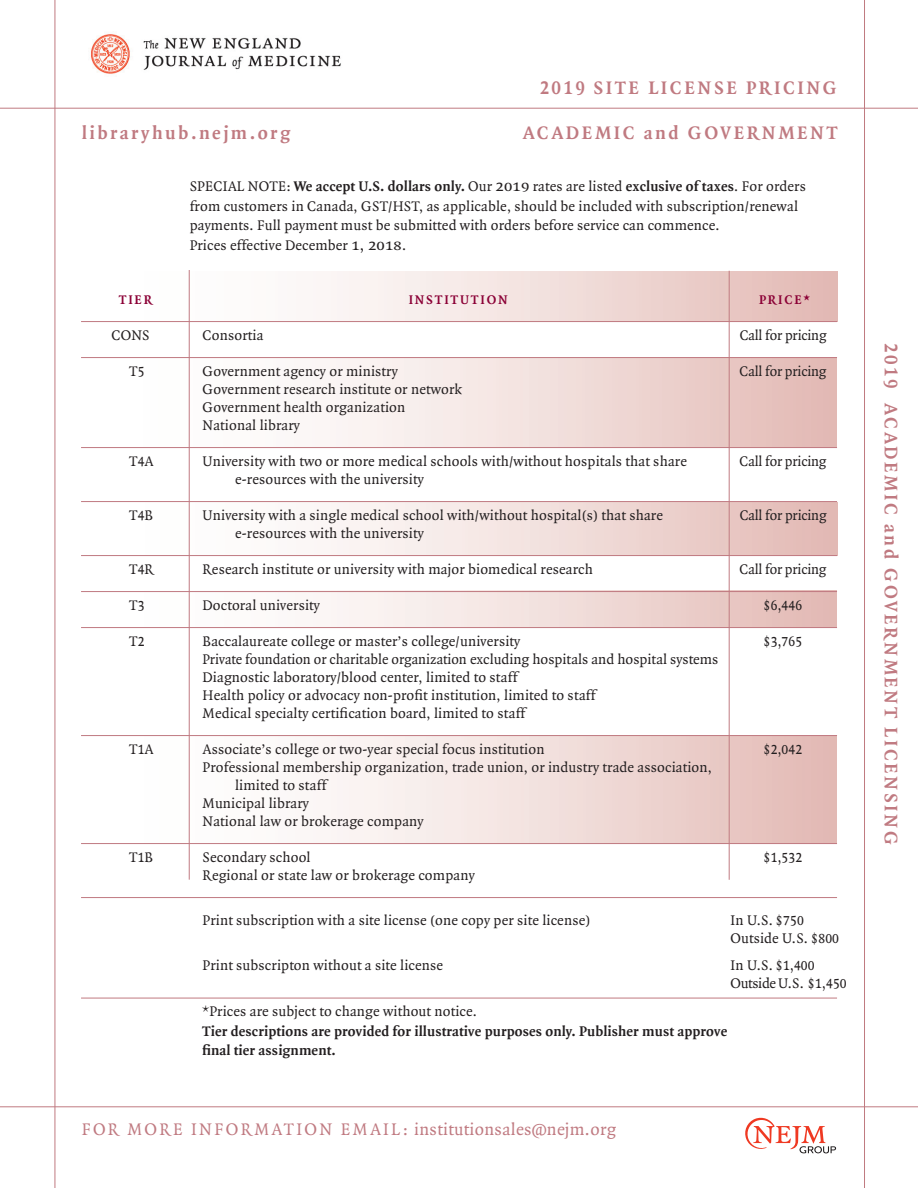
<style>
.page{position:relative;width:918px;height:1188px;background:#fff}
.page>*{position:absolute;margin:0;border:0;box-sizing:border-box;transform-origin:0 0}
.t1{font:700 19.5px "Quadraat";letter-spacing:.13em;color:#c07a81}
.t2{font:18px "Quadraat";letter-spacing:.02em;color:#c07a81}
.t3{font:18px "Quadraat Small Caps";letter-spacing:.01em;color:#231f20;scale:.75 1}
.t4{font:15px/18px "Quadraat";letter-spacing:.01em;color:#231f20}
.t5{font:700 15px/19.5px "Quadraat";letter-spacing:.01em;color:#231f20}
.t6{font:15px "Quadraat";letter-spacing:-.01em;color:#231f20}
.t7{font:15px/18px "Quadraat";letter-spacing:-.02em;color:#231f20}
.t8{font:700 13.5px "Quadraat";letter-spacing:.13em;color:#8b0136}
.s1{font-family:"Quadraat Bold Caps";font-weight:400;font-size:25.2px}
.s2{font-weight:700}
.s3{font-family:"Quadraat Small Caps";font-size:16.5px}
.s4{font-family:"Quadraat Small Caps";font-size:18px}
</style>
<div class="page">
<div style="left:82px;top:736px;width:755px;height:108px;background:linear-gradient(to right,#fff,#e5c0bb)"></div>
<div style="left:82px;top:502px;width:755px;height:54px;background:linear-gradient(to right,#fff,#e5c0bb)"></div>
<div style="left:80px;top:358px;width:757px;height:89px;background:linear-gradient(to right,#fff,#e5c0bb)"></div>
<div style="left:82px;top:271px;width:755px;height:50px;background:linear-gradient(to right,#fff,#e5c0bb)"></div>
<div style="left:82px;top:590px;width:755px;height:37px;background:linear-gradient(to right,#fff,#e5c0bb)"></div>
<img style="left:91px;top:34px;width:250px;height:40px">
<hr style="left:0;top:1107px;width:918px;height:1px;background:#c07a81">
<hr style="left:0;top:108px;width:918px;height:1px;background:#c07a81">
<hr style="left:55px;top:0;width:1px;height:1188px;background:#c07a81">
<hr style="left:864px;top:0;width:1px;height:1188px;background:#c07a81">
<hr style="left:189px;top:270px;width:1px;height:610px;background:#c07a81">
<hr style="left:729px;top:271px;width:1px;height:609px;background:#c07a81">
<svg style="left:745px;top:1118px;width:91px;height:35px"></svg>
<hr style="left:81px;top:321px;width:756px;height:1px;background:#c07a81">
<hr style="left:81px;top:357px;width:756px;height:1px;background:#c07a81">
<hr style="left:81px;top:447px;width:756px;height:1px;background:#c07a81">
<hr style="left:81px;top:501px;width:756px;height:1px;background:#c07a81">
<hr style="left:81px;top:555px;width:756px;height:1px;background:#c07a81">
<hr style="left:81px;top:591px;width:756px;height:1px;background:#c07a81">
<hr style="left:81px;top:627px;width:756px;height:1px;background:#c07a81">
<hr style="left:81px;top:735px;width:756px;height:1px;background:#c07a81">
<hr style="left:81px;top:843px;width:756px;height:1px;background:#c07a81">
<hr style="left:81px;top:897px;width:756px;height:1px;background:#c07a81">
<hr style="left:81px;top:998px;width:756px;height:1px;background:#c07a81">
<h1 class="t1" style="left:540px;top:77px;width:299px"><span class="s1">2019</span> SITE LICENSE PRICING</h1>
<h1 class="t1" style="left:82px;top:122px;width:210px">libraryhub.nejm.org</h1>
<h1 class="t1" style="left:523px;top:122px;width:317px">ACADEMIC and GOVERNMENT</h1>
<p class="t4" style="left:190px;top:177px;width:618px;line-height:19.5px">SPECIAL NOTE: <span class="s2">We accept U.S. dollars only.</span> Our <span class="s3">2019</span> rates are listed <span class="s2">exclusive of taxes</span>. For orders from customers in Canada, GST/HST, as applicable, should be included with subscription/renewal payments. Full payment must be submitted with orders before service can commence.<br>Prices effective December <span class="s3">1, 2018</span>.</p>
<p class="t8" style="left:119px;top:292px;width:35px">TIER</p>
<p class="t8" style="left:409px;top:292px;width:100px">INSTITUTION</p>
<p class="t8" style="left:759px;top:292px;width:53px">PRICE*</p>
<p class="t4" style="left:111px;top:326px;width:40px">CONS</p>
<p class="t4" style="left:203px;top:326px;width:62px">Consortia</p>
<p class="t6" style="left:740px;top:327px;width:88px">Call for pricing</p>
<p class="t4" style="left:129px;top:362px;width:17px">T<span class="s4">5</span></p>
<p class="t4" style="left:203px;top:362px;width:197px">Government agency or ministry</p>
<p class="t6" style="left:740px;top:363px;width:88px">Call for pricing</p>
<p class="t4" style="left:203px;top:380px;width:261px">Government research institute or network<br>Government health organization<br>National library</p>
<p class="t4" style="left:129px;top:452px;width:26px">T<span class="s4">4</span>A</p>
<p class="t4" style="left:203px;top:452px;width:486px">University with two or more medical schools with/without hospitals that share</p>
<p class="t6" style="left:740px;top:453px;width:88px">Call for pricing</p>
<p class="t4" style="left:235px;top:470px;width:190px">e-resources with the university</p>
<p class="t4" style="left:129px;top:506px;width:26px">T<span class="s4">4</span>B</p>
<p class="t4" style="left:203px;top:506px;width:462px">University with a single medical school with/without hospital(s) that share</p>
<p class="t6" style="left:740px;top:507px;width:88px">Call for pricing</p>
<p class="t4" style="left:235px;top:524px;width:190px">e-resources with the university</p>
<p class="t4" style="left:129px;top:560px;width:26px">T<span class="s4">4</span>R</p>
<p class="t4" style="left:203px;top:560px;width:392px">Research institute or university with major biomedical research</p>
<p class="t6" style="left:740px;top:561px;width:88px">Call for pricing</p>
<p class="t4" style="left:129px;top:596px;width:17px">T<span class="s4">3</span></p>
<p class="t4" style="left:203px;top:596px;width:119px">Doctoral university</p>
<p class="t3" style="left:764px;top:595px;width:53px">$6,446</p>
<p class="t4" style="left:129px;top:632px;width:17px">T<span class="s4">2</span></p>
<p class="t4" style="left:203px;top:632px;width:319px">Baccalaureate college or master’s college/university</p>
<p class="t3" style="left:764px;top:631px;width:53px">$3,765</p>
<p class="t4" style="left:203px;top:650px;width:517px">Private foundation or charitable organization excluding hospitals and hospital systems Diagnostic laboratory/blood center, limited to staff<br>Health policy or advocacy non-profit institution, limited to staff<br>Medical specialty certification board, limited to staff</p>
<p class="t4" style="left:129px;top:740px;width:26px">T<span class="s4">1</span>A</p>
<p class="t4" style="left:203px;top:740px;width:343px">Associate’s college or two-year special focus institution</p>
<p class="t3" style="left:764px;top:739px;width:53px">$2,042</p>
<p class="t4" style="left:203px;top:758px;width:511px">Professional membership organization, trade union, or industry trade association,</p>
<p class="t4" style="left:235px;top:776px;width:93px">limited to staff</p>
<p class="t4" style="left:203px;top:794px;width:108px">Municipal library</p>
<p class="t4" style="left:203px;top:812px;width:223px">National law or brokerage company</p>
<p class="t4" style="left:129px;top:848px;width:26px">T<span class="s4">1</span>B</p>
<p class="t4" style="left:203px;top:848px;width:110px">Secondary school</p>
<p class="t3" style="left:764px;top:847px;width:53px">$1,532</p>
<p class="t4" style="left:203px;top:866px;width:274px">Regional or state law or brokerage company</p>
<p class="t4" style="left:203px;top:911px;width:389px">Print subscription with a site license (one copy per site license)</p>
<p class="t4" style="left:731px;top:911px;width:110px">In U.S. <span class="s4">$750<br></span>Outside U.S. <span class="s4">$800</span></p>
<p class="t4" style="left:203px;top:956px;width:242px">Print subscripton without a site license</p>
<p class="t7" style="left:731px;top:956px;width:118px">In U.S. <span class="s4">$1,400<br></span>Outside U.S. <span class="s4">$1,450</span></p>
<p class="t4" style="left:202px;top:1003px;width:277px">*Prices are subject to change without notice.</p>
<p class="t5" style="left:202px;top:1022px;width:527px">Tier descriptions are provided for illustrative purposes only. Publisher must approve final tier assignment.</p>
<p class="t2" style="left:82px;top:1120px;width:536px">FOR MORE INFORMATION EMAIL: institutionsales@nejm.org</p>
<h1 class="t1" style="left:902px;top:343px;width:503px;rotate:90deg"><span class="s1">2019</span> ACADEMIC and GOVERNMENT LICENSING</h1>
</div>
